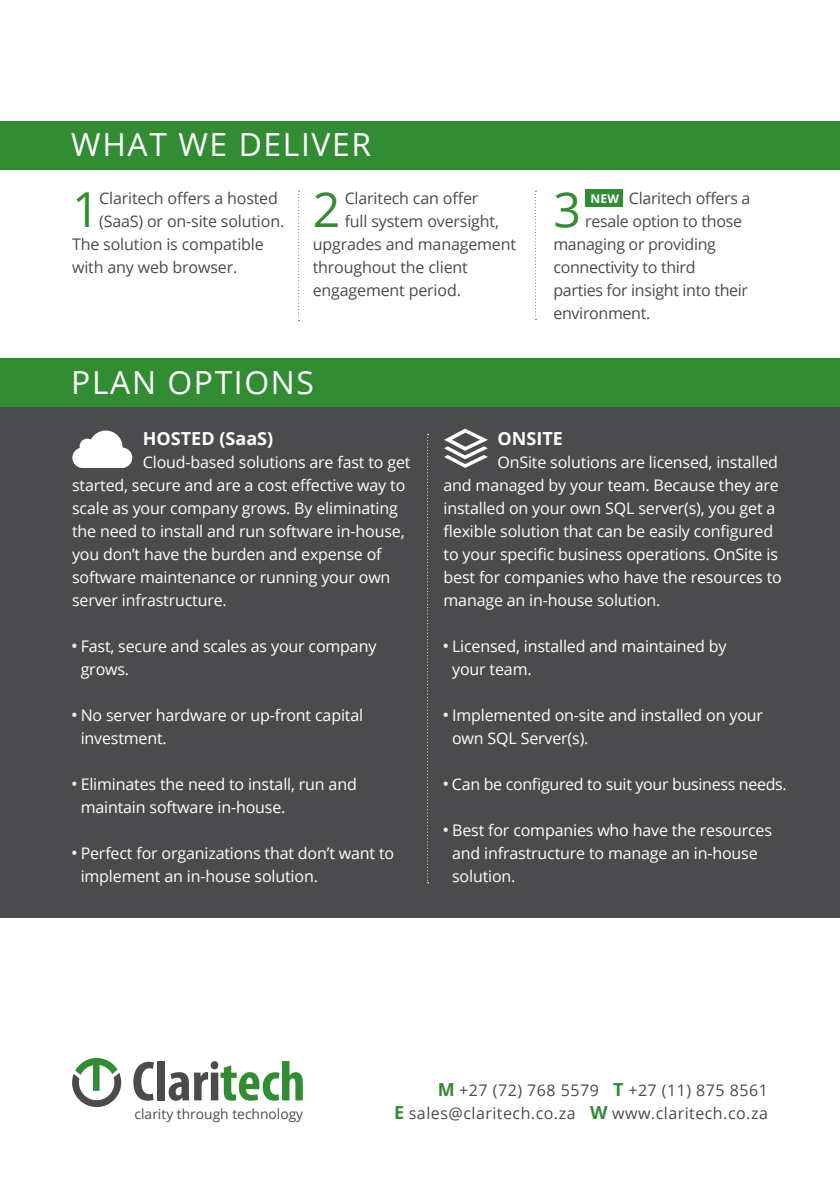
<style>
.page{position:relative;width:840px;height:1191px;background:#fff}
.page>*{position:absolute;margin:0;border:0;box-sizing:border-box;transform-origin:0 0}
.t1{font:48.2px "Open Sans";color:#328c33}
.t2{font:31.8px "Open Sans";letter-spacing:.05em;color:#fff}
.t3{font:700 18px "Open Sans";color:#fff}
.t4{font:16px/23px "Open Sans";letter-spacing:-.01em;color:#fff}
.t5{font:16px "Open Sans";letter-spacing:-.01em;color:#4b4b4d}
.t6{font:16px/23px "Open Sans";letter-spacing:.03em;color:#4b4b4d;text-align:right}
.t7{font:13.8px "Open Sans";color:#4b4b4d}
.t8{font:700 12px "Open Sans";color:#fff}
.s1{font-weight:800;font-size:12px}
.s2{font-weight:700;font-size:18px;color:#328c33}
</style>
<div class="page">
<div style="left:0;top:384px;width:839px;height:533px;background:#4b4b4d"></div>
<svg style="left:535px;top:191px;width:1px;height:129px"></svg>
<svg style="left:298px;top:191px;width:1px;height:130px"></svg>
<svg style="left:72px;top:430px;width:60px;height:38px"></svg>
<svg style="left:444px;top:429px;width:43px;height:39px"></svg>
<div style="left:0;top:121px;width:839px;height:48px;background:#328c33"></div>
<div style="left:0;top:359px;width:839px;height:48px;background:#328c33"></div>
<svg style="left:133px;top:1061px;width:21px;height:39px"></svg>
<div style="left:157px;top:1061px;width:8px;height:39px;background:#4b4b4d"></div>
<svg style="left:168px;top:1061px;width:135px;height:39px"></svg>
<svg style="left:72px;top:1058px;width:49px;height:49px"></svg>
<svg style="left:427px;top:434px;width:1px;height:449px"></svg>
<div style="left:585px;top:189px;width:38px;height:18px;background:#328c33"></div>
<h2 class="t2" style="left:71px;top:123px;width:294px">what we deliver</h2>
<h1 class="t1" style="left:72px;top:177px;width:29px">1</h1>
<p class="t5" style="left:99px;top:187px;width:180px">Claritech offers a hosted</p>
<p class="t5" style="left:99px;top:210px;width:186px">(SaaS) or on-site solution.</p>
<p class="t5" style="left:72px;top:233px;width:193px">The solution is compatible</p>
<p class="t5" style="left:72px;top:256px;width:167px">with any web browser.</p>
<h1 class="t1" style="left:312px;top:177px;width:29px">2</h1>
<p class="t5" style="left:344px;top:187px;width:135px">Claritech can offer</p>
<p class="t5" style="left:344px;top:210px;width:156px">full system oversight,</p>
<p class="t5" style="left:312px;top:233px;width:205px">upgrades and management</p>
<p class="t5" style="left:312px;top:256px;width:156px">throughout the client</p>
<p class="t5" style="left:312px;top:279px;width:150px">engagement period.</p>
<h2 class="t2" style="left:71px;top:360px;width:241px">plan options</h2>
<h1 class="t1" style="left:553px;top:177px;width:29px">3</h1>
<p class="t5" style="left:628px;top:187px;width:123px">Claritech offers a</p>
<p class="t8" style="left:590px;top:190px;width:30px">NE W</p>
<p class="t5" style="left:585px;top:210px;width:158px">resale option to those</p>
<p class="t5" style="left:553px;top:233px;width:164px">managing or providing</p>
<p class="t5" style="left:553px;top:256px;width:144px">connectivity to third</p>
<p class="t5" style="left:553px;top:279px;width:196px">parties for insight into their</p>
<p class="t5" style="left:553px;top:302px;width:98px">environment.</p>
<p class="t3" style="left:143px;top:425px;width:132px">HOSTED (SAAS)</p>
<p class="t4" style="left:72px;top:450px;width:340px;text-indent:71px">Cloud-based solutions are fast to get started, secure and are a cost effective way to scale as your company grows. By eliminating the need to install and run software in-house, you don’t have the burden and expense of software maintenance or running your own server infrastructure.</p>
<p class="t4" style="left:81px;top:634px;width:297px;text-indent:-9px"><span class="s1">•</span> Fast, secure and scales as your company grows.</p>
<p class="t4" style="left:81px;top:703px;width:284px;text-indent:-9px"><span class="s1">•</span> No server hardware or up-front capital investment.</p>
<p class="t4" style="left:81px;top:772px;width:277px;text-indent:-9px"><span class="s1">•</span> Eliminates the need to install, run and maintain software in-house.</p>
<p class="t4" style="left:81px;top:841px;width:315px;text-indent:-9px"><span class="s1">•</span> Perfect for organizations that don’t want to implement an in-house solution.</p>
<p class="t3" style="left:497px;top:425px;width:67px">ONSITE</p>
<p class="t4" style="left:443px;top:450px;width:340px;text-indent:54px">OnSite solutions are licensed, installed and managed by your team. Because they are installed on your own SQL server(s), you get a flexible solution that can be easily configured to your specific business operations. OnSite is best for companies who have the resources to manage an in-house solution.</p>
<p class="t4" style="left:452px;top:634px;width:276px;text-indent:-9px"><span class="s1">•</span> Licensed, installed and maintained by your team.</p>
<p class="t4" style="left:452px;top:703px;width:312px;text-indent:-9px"><span class="s1">•</span> Implemented on-site and installed on your own SQL Server(s).</p>
<p class="t4" style="left:443px;top:772px;width:344px"><span class="s1">•</span> Can be configured to suit your business needs.</p>
<p class="t4" style="left:452px;top:818px;width:321px;text-indent:-9px"><span class="s1">•</span> Best for companies who have the resources and infrastructure to manage an in-house solution.</p>
<p class="t7" style="left:134px;top:1104px;width:170px">clarity through technology</p>
<p class="t6" style="left:394px;top:1077px;width:375px"><span class="s2">M</span> +27 (72) 768 5579 <span class="s2">T</span> +27 (11) 875 8561<br><span class="s2">E</span> sales@claritech.co.za <span class="s2">W</span> www.claritech.co.za</p>
</div>
